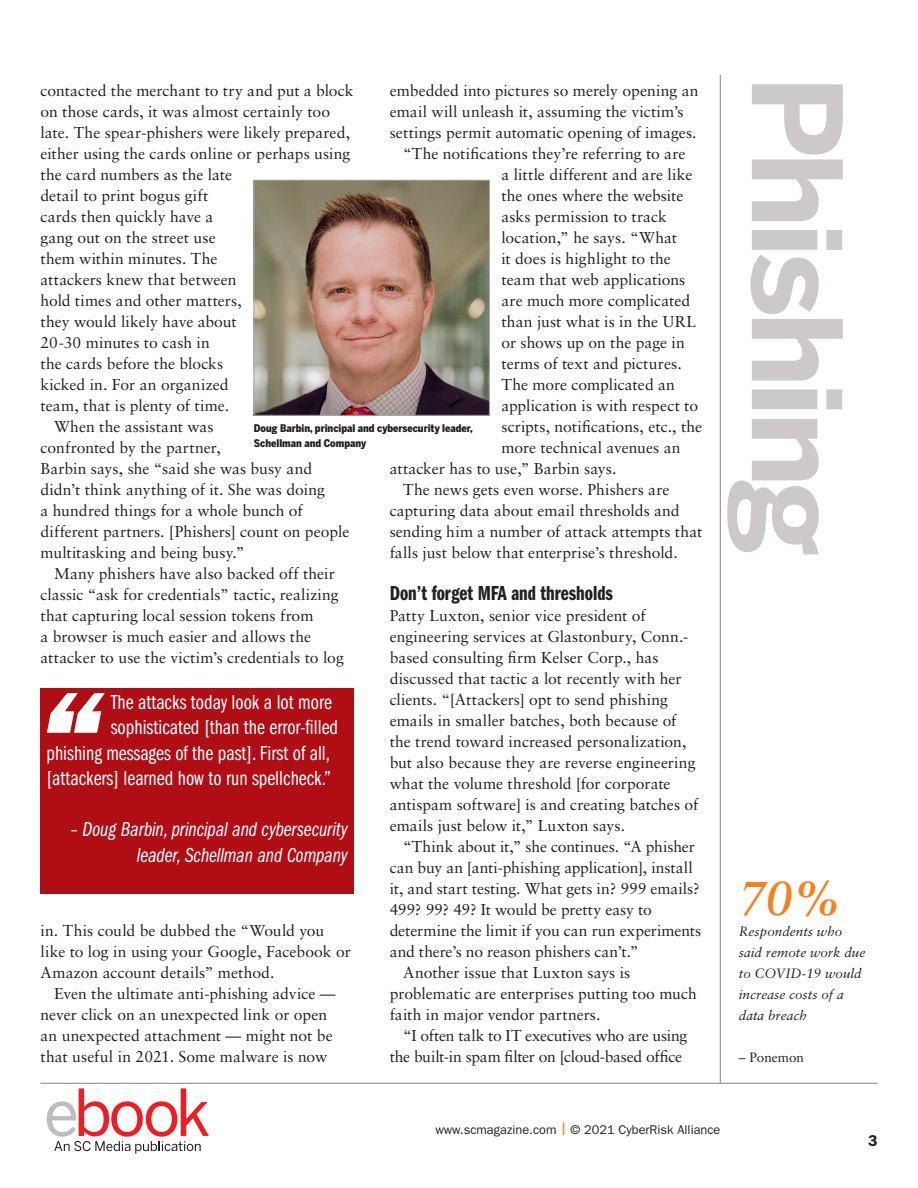
<style>
.page{position:relative;width:918px;height:1188px;background:#fff}
.page>*{position:absolute;margin:0;border:0;box-sizing:border-box;transform-origin:0 0}
.t1{font:700 123px "Benton Sans";letter-spacing:-.05em;color:#cdc9c8}
.factoid-copy{font:italic 700 48px "Sabon LT Std";color:#f58220}
.pullqoute-copy{font:21px "ITC Franklin Gothic Std Bk Cp";color:#fff}
.pullqoute-byline{font:21px/25.5px "ITC Franklin Gothic Std Bk Cp It";letter-spacing:-.005em;color:#fff;text-align:right}
.copy-subhead{font:21px "ITC Franklin Gothic Std Dm Cp";color:#231f20}
.copy-indent{font:15.75px/21px "Sabon LT Std";color:#231f20}
.copy-indent-2{font:15.75px/21px "Sabon LT Std";letter-spacing:-.02em;color:#231f20}
.t2{font:600 15.75px "ITC Franklin Gothic Std";color:#231f20}
.factoid-copy-2{font:italic 13.5px/21px "Sabon LT Std";color:#231f20}
.factoid-copy-3{font:13.5px "Sabon LT Std";color:#231f20}
.t3{font:12.75px "ITC Franklin Gothic Std";color:#231f20}
.t4{font:900 10.5px/15px "Benton Sans Cond";color:#231f20}
.s1{font-style:italic}
.s2{font-weight:500;color:#f58220}
</style>
<div class="page">
<hr style="left:40px;top:1083px;width:838px;height:1px;background:#808285">
<hr style="left:720px;top:75px;width:1px;height:1008px;background:#808285">
<svg style="left:47px;top:1088px;width:162px;height:66px"></svg>
<img style="left:256px;top:182px;width:232px;height:232px">
<div style="left:254px;top:180px;width:236px;height:236px;border:1px solid #a8a9ad"></div>
<div style="left:40px;top:688px;width:314px;height:206px;background:#b00d15"></div>
<svg style="left:47px;top:693px;width:58px;height:40px"></svg>
<p class="copy-indent" style="left:40px;top:80px;width:315px">contacted the merchant to try and put a block on those cards, it was almost certainly too late. The spear-phishers were likely prepared, either using the cards online or perhaps using the card numbers as the late<br>detail to print bogus gift<br>cards then quickly have a<br>gang out on the street use<br>them within minutes. The<br>attackers knew that between<br>hold times and other matters,<br>they would likely have about<br>20-30 minutes to cash in<br>the cards before the blocks<br>kicked in. For an organized<br>team, that is plenty of time.</p>
<p class="copy-indent" style="left:40px;top:416px;width:310px;text-indent:14px">When the assistant was<br>confronted by the partner,<br>Barbin says, she “said she was busy and didn’t think anything of it. She was doing<br>a hundred things for a whole bunch of different partners. [Phishers] count on people multitasking and being busy.”</p>
<p class="copy-indent" style="left:40px;top:563px;width:305px;text-indent:14px">Many phishers have also backed off their classic “ask for credentials” tactic, realizing that capturing local session tokens from<br>a browser is much easier and allows the attacker to use the victim’s credentials to log</p>
<p class="copy-indent" style="left:390px;top:80px;width:310px">embedded into pictures so merely opening an email will unleash it, assuming the victim’s settings permit automatic opening of images.</p>
<p class="copy-indent" style="left:403px;top:143px;width:284px">“The notifications they’re referring to are</p>
<p class="copy-indent" style="left:501px;top:164px;width:192px">a little different and are like</p>
<p class="copy-indent" style="left:501px;top:185px;width:183px">the ones where the website</p>
<p class="copy-indent" style="left:501px;top:206px;width:167px">asks permission to track</p>
<p class="copy-indent" style="left:501px;top:227px;width:177px">location,” he says. “What</p>
<p class="copy-indent" style="left:501px;top:248px;width:171px">it does is highlight to the</p>
<p class="copy-indent" style="left:501px;top:269px;width:186px">team that web applications</p>
<p class="copy-indent" style="left:501px;top:290px;width:190px">are much more complicated</p>
<p class="copy-indent" style="left:501px;top:311px;width:196px">than just what is in the URL</p>
<p class="copy-indent" style="left:501px;top:332px;width:185px">or shows up on the page in</p>
<p class="copy-indent" style="left:501px;top:353px;width:182px">terms of text and pictures.</p>
<p class="copy-indent" style="left:501px;top:374px;width:175px">The more complicated an</p>
<p class="copy-indent" style="left:501px;top:395px;width:198px">application is with respect to</p>
<p class="copy-indent" style="left:501px;top:416px;width:202px">scripts, notifications, etc., the</p>
<p class="copy-indent" style="left:501px;top:437px;width:181px">more technical avenues an</p>
<p class="copy-indent" style="left:390px;top:458px;width:228px">attacker has to use,” Barbin says.</p>
<p class="copy-indent" style="left:390px;top:479px;width:314px;text-indent:14px">The news gets even worse. Phishers are capturing data about email thresholds and sending him a number of attack attempts that falls just below that enterprise’s threshold.</p>
<p class="copy-subhead" style="left:390px;top:581px;width:225px">Don’t forget MFA and thresholds</p>
<p class="copy-indent" style="left:390px;top:605px;width:310px">Patty Luxton, senior vice president of engineering services at Glastonbury, Conn.- based consulting firm Kelser Corp., has discussed that tactic a lot recently with her clients. “[Attackers] opt to send phishing emails in smaller batches, both because of the trend toward increased personalization, but also because they are reverse engineering what the volume threshold [for corporate antispam software] is and creating batches of emails just below it,” Luxton says.</p>
<p class="copy-indent" style="left:390px;top:836px;width:313px;text-indent:14px">“Think about it,” she continues. “A phisher can buy an [anti-phishing application], install it, and start testing. What gets in? 999 emails?<br>499? 99? 49? It would be pretty easy to determine the limit if you can run experiments and there’s no reason phishers can’t.”</p>
<p class="copy-indent" style="left:390px;top:962px;width:309px;text-indent:14px">Another issue that Luxton says is problematic are enterprises putting too much faith in major vendor partners.</p>
<p class="copy-indent-2" style="left:390px;top:1025px;width:299px;text-indent:14px">“I often talk to IT executives who are using the built-in spam filter on [cloud-based office</p>
<p class="t4" style="left:254px;top:421px;width:220px">Doug Barbin, principal and cybersecurity leader,<br>Schellman and Company</p>
<p class="pullqoute-copy" style="left:111px;top:690px;width:223px">The attacks today look a lot more</p>
<p class="pullqoute-copy" style="left:111px;top:716px;width:229px">sophisticated [than the error-filled</p>
<p class="pullqoute-copy" style="left:46px;top:741px;width:285px">phishing messages of the past]. First of all,</p>
<p class="pullqoute-copy" style="left:46px;top:767px;width:286px">[attackers] learned how to run spellcheck.”</p>
<p class="pullqoute-byline" style="left:71px;top:817px;width:279px">– Doug Barbin, principal and cybersecurity leader, Schellman and Company</p>
<p class="copy-indent" style="left:40px;top:920px;width:312px">in. This could be dubbed the “Would you like to log in using your Google, Facebook or<br>Amazon account details” method.</p>
<p class="copy-indent" style="left:40px;top:983px;width:297px;text-indent:14px">Even the ultimate anti-phishing advice — never click on an unexpected link or open an unexpected attachment — might not be that useful in 2021. Some malware is now</p>
<p class="t1" style="left:870px;top:75px;width:483px;rotate:90deg">Phishing</p>
<p class="factoid-copy" style="left:739px;top:869px;width:103px">70%</p>
<p class="factoid-copy-2" style="left:739px;top:921px;width:128px">Respondents who said remote work due to COVID-19 would increase costs of a data breach</p>
<p class="factoid-copy-3" style="left:739px;top:1049px;width:67px"><span class="s1">–</span> Ponemon</p>
<p class="t3" style="left:435px;top:1122px;width:287px">www.scmagazine.com <span class="s2">|</span> © 2021 CyberRisk Alliance</p>
<p class="t2" style="left:868px;top:1131px;width:11px">3</p>
</div>
